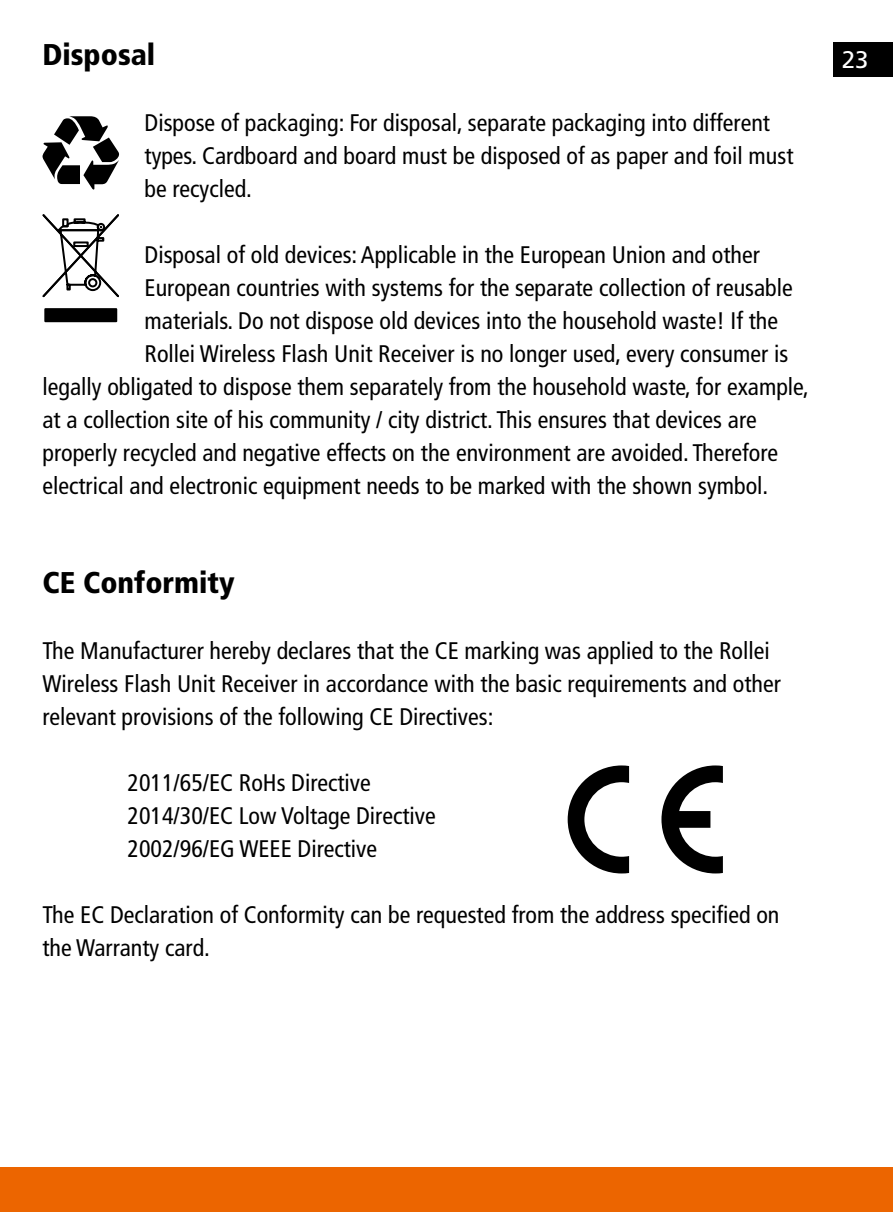
<style>
.page{position:relative;width:893px;height:1212px;background:#fff}
.page>*{position:absolute;margin:0;border:0;box-sizing:border-box;transform-origin:0 0}
.t1{font:900 condensed 30px "Frutiger LT";color:#000}
.t2{font:condensed 24px/33px "Frutiger LT";color:#000}
.t3{font:24px "Frutiger LT";color:#fff}
</style>
<div class="page">
<div style="left:0;top:1167px;width:893px;height:45px;background:#ec6500"></div>
<div style="left:833px;top:43px;width:60px;height:34px;background:#000"></div>
<div style="left:45px;top:309px;width:71px;height:12px;background:#000"></div>
<div style="left:44px;top:308px;width:73px;height:14px;border:2px solid #000"></div>
<svg style="left:42px;top:214px;width:77px;height:84px"></svg>
<svg style="left:43px;top:116px;width:76px;height:74px"></svg>
<svg style="left:568px;top:765px;width:61px;height:108px"></svg>
<svg style="left:661px;top:765px;width:62px;height:108px"></svg>
<p class="t1" style="left:43px;top:37px;width:114px">Disposal</p>
<p class="t3" style="left:842px;top:46px;width:28px">23</p>
<p class="t2" style="left:145px;top:106px;width:650px">Dispose of packaging: For disposal, separate packaging into different types. Cardboard and board must be disposed of as paper and foil must be recycled.</p>
<p class="t2" style="left:145px;top:238px;width:617px">Disposal of old devices: Applicable in the European Union and other</p>
<p class="t2" style="left:145px;top:271px;width:650px">European countries with systems for the separate collection of reusable</p>
<p class="t2" style="left:145px;top:304px;width:635px">materials. Do not dispose old devices into the household waste! If the</p>
<p class="t2" style="left:145px;top:337px;width:645px">Rollei Wireless Flash Unit Receiver is no longer used, every consumer is</p>
<p class="t2" style="left:43px;top:370px;width:768px">legally obligated to dispose them separately from the household waste, for example,</p>
<p class="t2" style="left:43px;top:403px;width:716px">at a collection site of his community / city district. This ensures that devices are</p>
<p class="t2" style="left:43px;top:436px;width:737px">properly recycled and negative effects on the environment are avoided. Therefore</p>
<p class="t2" style="left:43px;top:469px;width:724px">electrical and electronic equipment needs to be marked with the shown symbol.</p>
<p class="t1" style="left:43px;top:565px;width:194px">CE Conformity</p>
<p class="t2" style="left:43px;top:634px;width:740px">The Manufacturer hereby declares that the CE marking was applied to the Rollei<br>Wireless Flash Unit Receiver in accordance with the basic requirements and other relevant provisions of the following CE Directives:</p>
<p class="t2" style="left:128px;top:766px;width:310px">2011/65/EC RoHs Directive<br>2014/30/EC Low Voltage Directive<br>2002/96/EG WEEE Directive</p>
<p class="t2" style="left:43px;top:898px;width:738px">The EC Declaration of Conformity can be requested from the address specified on the Warranty card.</p>
</div>
